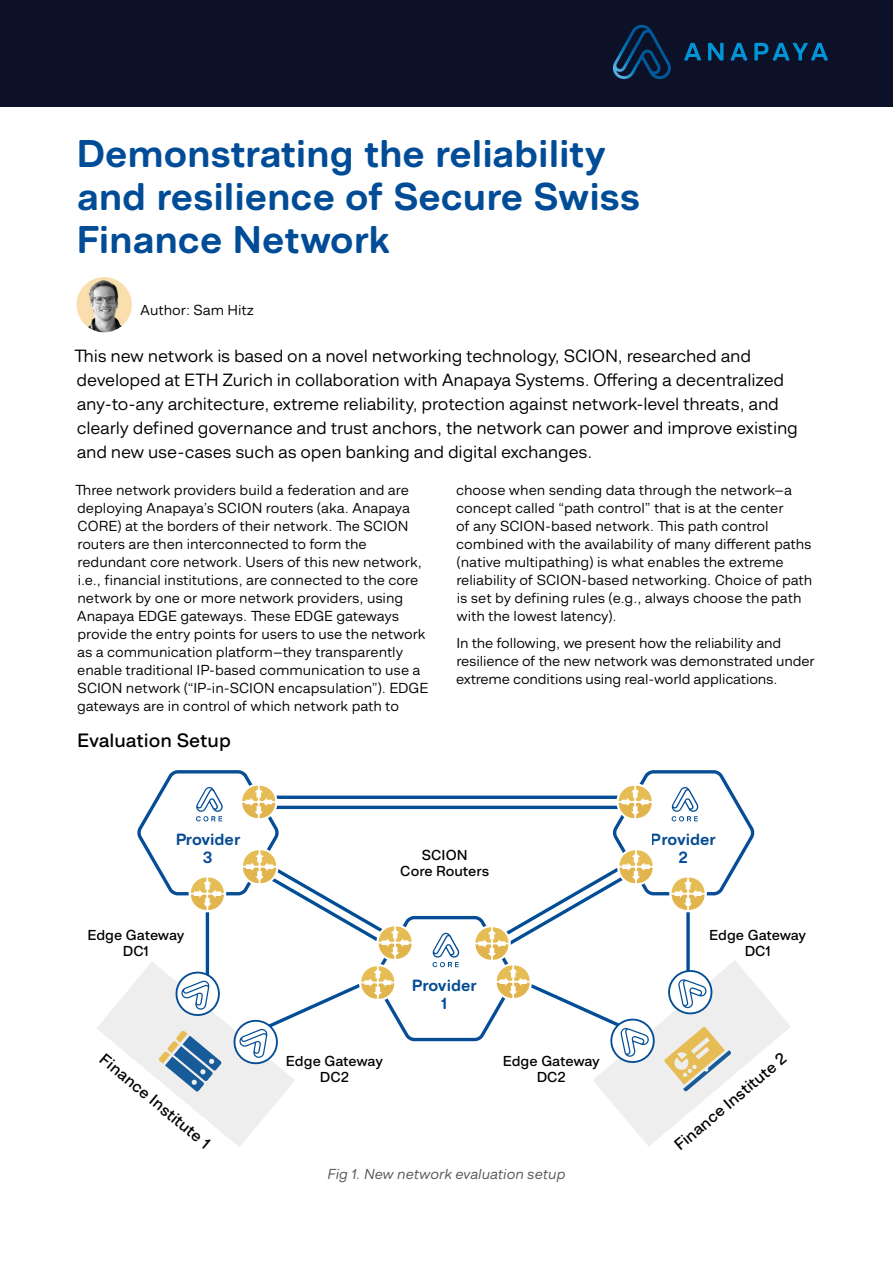
<style>
.page{position:relative;width:893px;height:1263px;background:#fff}
.page>*{position:absolute;margin:0;border:0;box-sizing:border-box;transform-origin:0 0}
.t1{font:700 36px/43.2px "Montreux CS";color:#004c97}
.t2{font:18px "Montreux CS Dm Bd";letter-spacing:-.01em;color:#000}
.t3{font:16.5px/24px "Montreux CS";letter-spacing:-.01em;color:#000}
.t4{font:15.15px "Montreux CS Dm Bd";color:#020203}
.t5{font:700 15.15px/18.1px "Montreux CS";color:#074d95;text-align:center}
.t6{font:13.5px/18px "Montreux CS";letter-spacing:-.01em;color:#000}
.t7{font:13.5px/16.2px "Montreux CS Dm Bd";letter-spacing:-.01em;color:#000;text-align:center}
.t8{font:italic 13.5px "Montreux CS";letter-spacing:-.01em;color:#575756}
</style>
<div class="page">
<div style="left:0;top:0;width:893px;height:106px;background:#0d1128"></div>
<svg style="left:684px;top:43px;width:17px;height:18px"></svg>
<svg style="left:708px;top:43px;width:15px;height:18px"></svg>
<svg style="left:730px;top:43px;width:17px;height:18px"></svg>
<svg style="left:754px;top:43px;width:74px;height:18px"></svg>
<svg style="left:613px;top:25px;width:58px;height:54px"></svg>
<img style="left:77px;top:277px;width:55px;height:55px;border-radius:28px">
<svg style="left:97px;top:770px;width:694px;height:377px"></svg>
<h1 class="t1" style="left:76px;top:133px;width:565px">Demonstrating the reliability and resilience of Secure Swiss<br>Finance Network</h1>
<p class="t6" style="left:140px;top:301px;width:115px">Author: Sam Hitz</p>
<p class="t3" style="left:74px;top:344px;width:725px">This new network is based on a novel networking technology, SCION, researched and developed at ETH Zurich in collaboration with Anapaya Systems. Offering a decentralized any-to-any architecture, extreme reliability, protection against network-level threats, and clearly defined governance and trust anchors, the network can power and improve existing and new use-cases such as open banking and digital exchanges.</p>
<p class="t6" style="left:75px;top:481px;width:355px">Three network providers build a federation and are deploying Anapaya’s SCION routers (aka. Anapaya CORE) at the borders of their network. The SCION routers are then interconnected to form the redundant core network. Users of this new network, i.e., financial institutions, are connected to the core network by one or more network providers, using Anapaya EDGE gateways. These EDGE gateways provide the entry points for users to use the network as a communication platform—they transparently enable traditional IP-based communication to use a SCION network (“IP-in-SCION encapsulation”). EDGE gateways are in control of which network path to</p>
<p class="t6" style="left:456px;top:481px;width:358px">choose when sending data through the network—a concept called “path control” that is at the center<br>of any SCION-based network. This path control combined with the availability of many different paths (native multipathing) is what enables the extreme reliability of SCION-based networking. Choice of path is set by defining rules (e.g., always choose the path with the lowest latency).</p>
<p class="t6" style="left:456px;top:634px;width:360px">In the following, we present how the reliability and resilience of the new network was demonstrated under extreme conditions using real-world applications.</p>
<h2 class="t2" style="left:77px;top:729px;width:155px">Evaluation Setup</h2>
<p class="t5" style="left:175px;top:831px;width:67px">Provider<br>3</p>
<p class="t5" style="left:651px;top:831px;width:67px">Provider</p>
<p class="t7" style="left:422px;top:847px;width:47px">SCION</p>
<p class="t5" style="left:679px;top:849px;width:11px">2</p>
<p class="t7" style="left:400px;top:863px;width:91px">Core Routers</p>
<p class="t7" style="left:87px;top:927px;width:99px">Edge Gateway<br>DC1</p>
<p class="t7" style="left:709px;top:927px;width:99px">Edge Gateway<br>DC1</p>
<p class="t4" style="left:109px;top:1049px;width:139px;rotate:40deg">Finance Institute 1</p>
<p class="t5" style="left:412px;top:977px;width:67px">Provider<br>1</p>
<p class="t7" style="left:286px;top:1053px;width:99px">Edge Gateway<br>DC2</p>
<p class="t7" style="left:503px;top:1053px;width:99px">Edge Gateway<br>DC2</p>
<p class="t8" style="left:327px;top:1166px;width:240px">Fig 1. New network evaluation setup</p>
<p class="t4" style="left:670px;top:1139px;width:143px;rotate:-40deg">Finance Institute 2</p>
</div>
